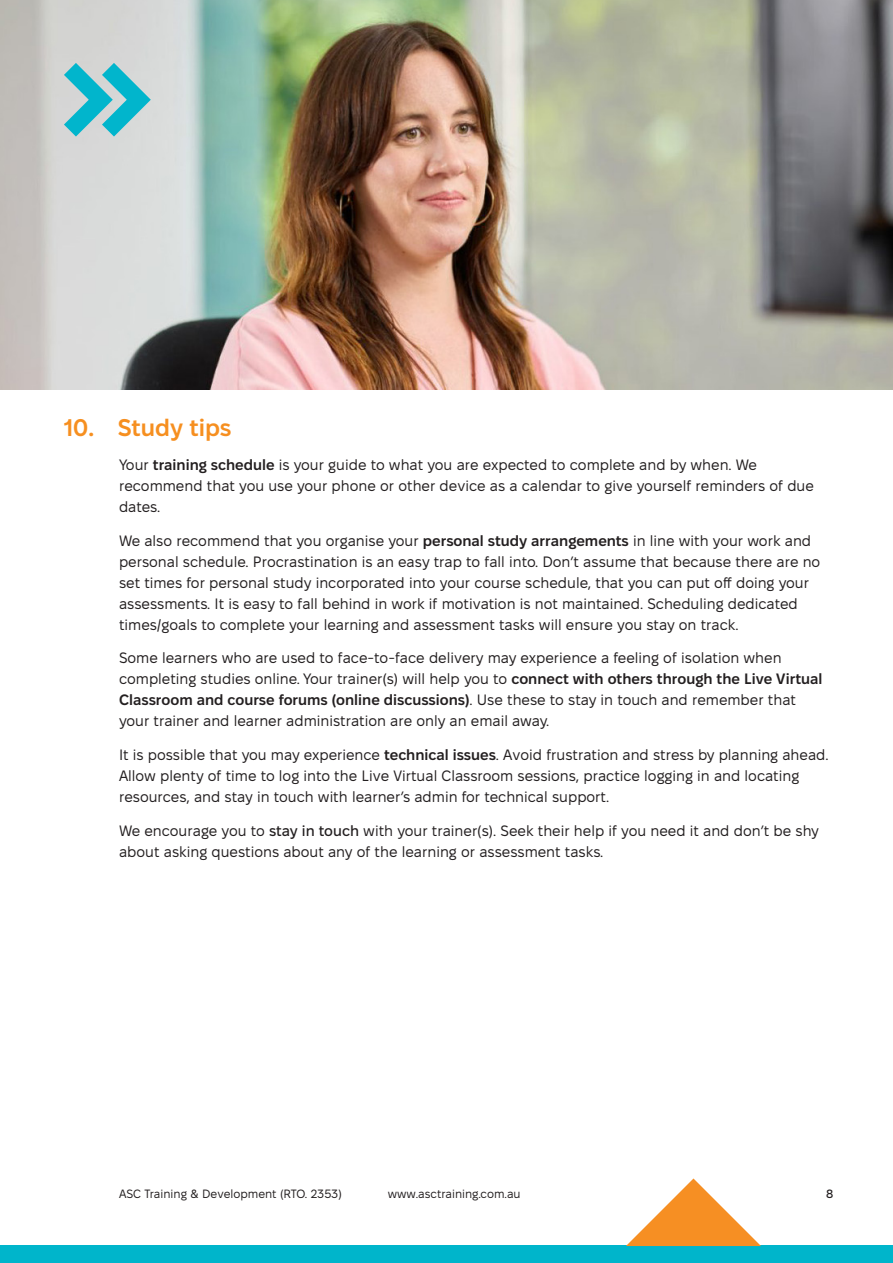
<style>
.page{position:relative;width:893px;height:1263px;background:#fff}
.page>*{position:absolute;margin:0;border:0;box-sizing:border-box;transform-origin:0 0}
.t1{font:600 24px "Fixel Text";color:#f68f20}
.Body{font:15px/21px "Fixel Text";color:#231f20}
.t2{font:12px "Fixel Text";color:#231f20}
.t3{font:500 12px "Fixel Text";color:#231f20}
.s1{font-weight:600}
.s2{font-weight:500}
</style>
<div class="page">
<img style="left:0;top:0;width:893px;height:389px">
<div style="left:0;top:1246px;width:893px;height:17px;background:#00b5cb"></div>
<svg style="left:626px;top:1178px;width:135px;height:68px"></svg>
<svg style="left:64px;top:63px;width:87px;height:74px;background:#74c7d1"></svg>
<p class="t1" style="left:64px;top:411px;width:169px">10. Study tips</p>
<p class="Body" style="left:119px;top:455px;width:696px">Your <span class="s1">training schedule</span> is your guide to what you are expected to complete and by when. We recommend that you use your phone or other device as a calendar to give yourself reminders of due dates.</p>
<p class="Body" style="left:119px;top:531px;width:703px">We also recommend that you organise your <span class="s1">personal study arrangements</span> in line with your work and personal schedule. Procrastination is an easy trap to fall into. Don’t assume that because there are no set times for personal study incorporated into your course schedule, that you can put off doing your assessments. It is easy to fall behind in work if motivation is not maintained. Scheduling dedicated times/goals to complete your learning and assessment tasks will ensure you stay on track.</p>
<p class="Body" style="left:119px;top:648px;width:705px">Some learners who are used to face-to-face delivery may experience a feeling of isolation when completing studies online. Your trainer(s) will help you to <span class="s1">connect with others through the Live Virtual Classroom and course forums (online discussions)</span>. Use these to stay in touch and remember that your trainer and learner administration are only an email away.</p>
<p class="Body" style="left:119px;top:745px;width:711px">It is possible that you may experience <span class="s1">technical issues</span>. Avoid frustration and stress by planning ahead.<br>Allow plenty of time to log into the Live Virtual Classroom sessions, practice logging in and locating resources, and stay in touch with learner’s admin for technical support.</p>
<p class="Body" style="left:119px;top:821px;width:701px">We encourage you to <span class="s2">stay in touch</span> with your trainer(s). Seek their help if you need it and don’t be shy about asking questions about any of the learning or assessment tasks.</p>
<p class="t2" style="left:119px;top:1186px;width:224px">ASC Training &amp; Development (RTO. 2353)</p>
<p class="t2" style="left:388px;top:1186px;width:134px">www.asctraining.com.au</p>
<p class="t3" style="left:826px;top:1186px;width:9px">8</p>
</div>
